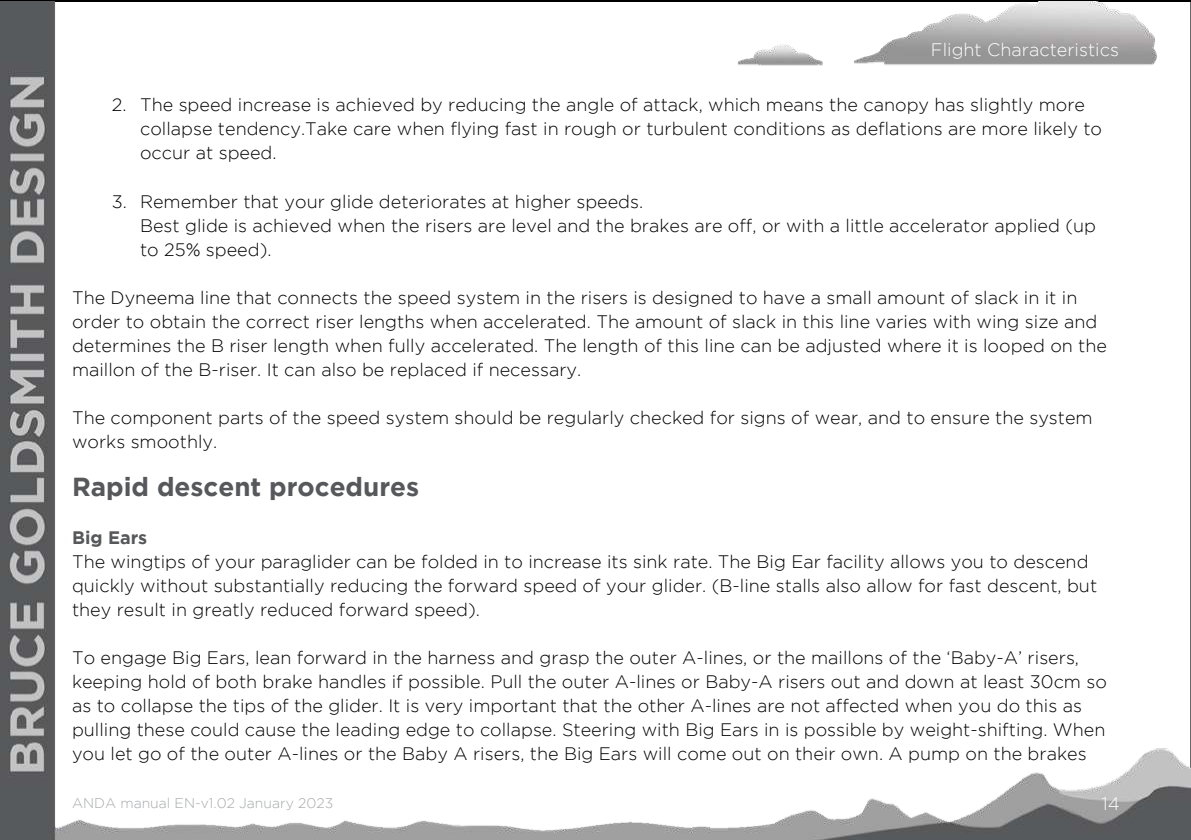
<style>
.page{position:relative;width:1191px;height:840px;background:#fff}
.page>*{position:absolute;margin:0;border:0;box-sizing:border-box;transform-origin:0 0}
.t1{font:700 26px "Gotham";color:#57585b}
.t2{font:300 18px/24px "Gotham";color:#000}
.t3{font:300 18px "Gotham";color:#fff}
.t4{font:700 18px "Gotham";color:#57585b}
.t5{font:300 14px "Gotham";color:#a7a9ab}
</style>
<div class="page">
<img style="left:0;top:1px;width:1191px;height:838px">
<p class="t3" style="left:931px;top:39px;width:189px">Flight Characteristics</p>
<p class="t2" style="left:140px;top:94px;width:963px;text-indent:-28px">2. The speed increase is achieved by reducing the angle of attack, which means the canopy has slightly more collapse tendency.Take care when flying fast in rough or turbulent conditions as deflations are more likely to occur at speed.</p>
<p class="t2" style="left:140px;top:190px;width:957px;text-indent:-28px">3. Remember that your glide deteriorates at higher speeds.<br>Best glide is achieved when the risers are level and the brakes are off, or with a little accelerator applied (up to 25% speed).</p>
<p class="t2" style="left:72px;top:285px;width:1036px">The Dyneema line that connects the speed system in the risers is designed to have a small amount of slack in it in order to obtain the correct riser lengths when accelerated. The amount of slack in this line varies with wing size and determines the B riser length when fully accelerated. The length of this line can be adjusted where it is looped on the maillon of the B-riser. It can also be replaced if necessary.</p>
<p class="t2" style="left:72px;top:405px;width:1022px">The component parts of the speed system should be regularly checked for signs of wear, and to ensure the system works smoothly.</p>
<h1 class="t1" style="left:72px;top:475px;width:349px">Rapid descent procedures</h1>
<p class="t4" style="left:72px;top:529px;width:77px">Big Ears</p>
<p class="t2" style="left:72px;top:549px;width:1026px">The wingtips of your paraglider can be folded in to increase its sink rate. The Big Ear facility allows you to descend quickly without substantially reducing the forward speed of your glider. (B-line stalls also allow for fast descent, but they result in greatly reduced forward speed).</p>
<p class="t2" style="left:72px;top:645px;width:1036px">To engage Big Ears, lean forward in the harness and grasp the outer A-lines, or the maillons of the ‘Baby-A’ risers, keeping hold of both brake handles if possible. Pull the outer A-lines or Baby-A risers out and down at least 30cm so as to collapse the tips of the glider. It is very important that the other A-lines are not affected when you do this as pulling these could cause the leading edge to collapse. Steering with Big Ears in is possible by weight-shifting. When you let go of the outer A-lines or the Baby A risers, the Big Ears will come out on their own. A pump on the brakes</p>
<p class="t5" style="left:72px;top:796px;width:263px">ANDA manual EN-v1.02 January 2023</p>
<p class="t3" style="left:1101px;top:794px;width:19px">14</p>
</div>
